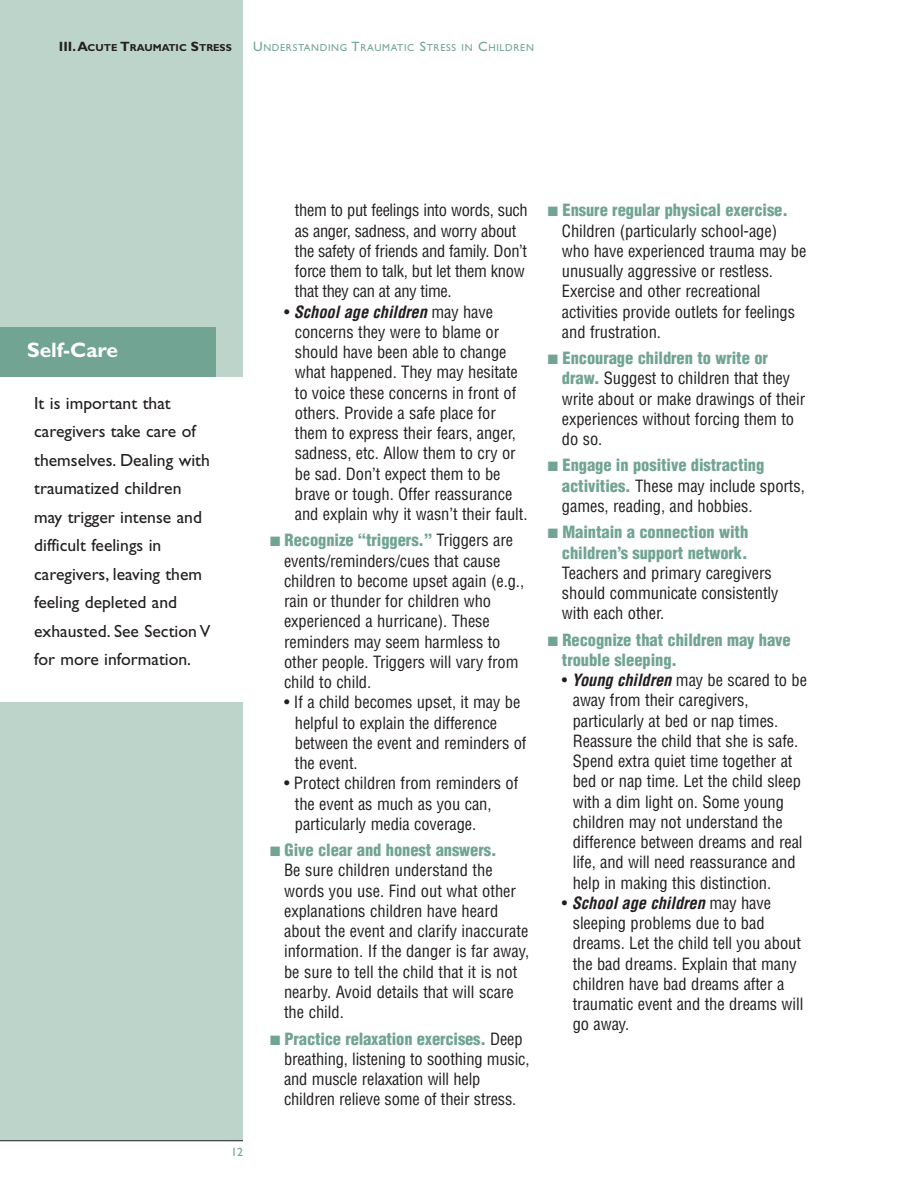
<style>
.page{position:relative;width:918px;height:1188px;background:#fff}
.page>*{position:absolute;margin:0;border:0;box-sizing:border-box;transform-origin:0 0}
.t1{font:700 21px "Gill Sans";color:#fff}
.t2{font:17.7px/28.5px "Gill Sans";color:#231f20}
.t3{font:condensed 16.5px/20.2px "Helvetica";letter-spacing:-.005em;color:#231f20}
.t4{font:900 condensed 16.5px/20.2px "Helvetica";letter-spacing:-.005em;color:#71a492;text-align:right}
.t5{font:12px "Gill Sans";color:#71a492}
.t6{font:10.2px "Gill Sans";letter-spacing:.065em;color:#71a492}
.t7{font:700 10.2px "Gill Sans";color:#231f20}
.s1{font-size:13.5px}
.s2{font-weight:700;font-style:italic}
.s3{color:#71a492}
.s4{font-weight:900;color:#71a492}
</style>
<div class="page">
<div style="left:0;top:0;width:243px;height:1141px;background:#bdd4cb"></div>
<hr style="left:0;top:1140px;width:243px;height:1px;background:#231f20">
<div style="left:0;top:327px;width:216px;height:55px;background:#71a492"></div>
<div style="left:0;top:377px;width:247px;height:325px;background:#fff"></div>
<p class="t7" style="left:59px;top:44px;width:174px"><span class="s1">III.A</span>CUTE <span class="s1">T</span>RAUMATIC <span class="s1">S</span>TRESS</p>
<p class="t6" style="left:253px;top:44px;width:282px"><span class="s1">U</span>NDERSTANDING <span class="s1">T</span>RAUMATIC <span class="s1">S</span>TRESS IN <span class="s1">C</span>HILDREN</p>
<p class="t1" style="left:27px;top:342px;width:93px">Self-Care</p>
<p class="t2" style="left:34px;top:390px;width:178px">It is important that caregivers take care of themselves. Dealing with traumatized children may trigger intense and difficult feelings in caregivers, leaving them feeling depleted and exhausted. See Section V for more information.</p>
<p class="t5" style="left:231px;top:1147px;width:13px">12</p>
<p class="t3" style="left:295px;top:202px;width:235px">them to put feelings into words, such as anger, sadness, and worry about the safety of friends and family. Don’t force them to talk, but let them know that they can at any time.</p>
<p class="t3" style="left:295px;top:303px;width:234px;text-indent:-11px">• <span class="s2">School age children</span> may have concerns they were to blame or should have been able to change what happened. They may hesitate to voice these concerns in front of others. Provide a safe place for them to express their fears, anger, sadness, etc. Allow them to cry or be sad. Don’t expect them to be brave or tough. Offer reassurance and explain why it wasn’t their fault.</p>
<p class="t3" style="left:284px;top:532px;width:242px;text-indent:-14px"><span class="s3">■</span> <span class="s4">Recognize “triggers.”</span> Triggers are events/reminders/cues that cause children to become upset again (e.g., rain or thunder for children who experienced a hurricane). These reminders may seem harmless to other people. Triggers will vary from child to child.</p>
<p class="t3" style="left:295px;top:694px;width:233px;text-indent:-11px">• If a child becomes upset, it may be helpful to explain the difference between the event and reminders of the event.</p>
<p class="t3" style="left:295px;top:775px;width:225px;text-indent:-11px">• Protect children from reminders of the event as much as you can, particularly media coverage.</p>
<p class="t3" style="left:284px;top:841px;width:247px;text-indent:-14px"><span class="s3">■</span> <span class="s4">Give clear and honest answers.<br></span>Be sure children understand the words you use. Find out what other explanations children have heard about the event and clarify inaccurate information. If the danger is far away, be sure to tell the child that it is not nearby. Avoid details that will scare the child.</p>
<p class="t3" style="left:284px;top:1030px;width:247px;text-indent:-14px"><span class="s3">■</span> <span class="s4">Practice relaxation exercises.</span> Deep breathing, listening to soothing music, and muscle relaxation will help children relieve some of their stress.</p>
<p class="t3" style="left:562px;top:202px;width:246px;text-indent:-14px"><span class="s3">■</span> <span class="s4">Ensure regular physical exercise.<br></span>Children (particularly school-age) who have experienced trauma may be unusually aggressive or restless.<br>Exercise and other recreational activities provide outlets for feelings and frustration.</p>
<p class="t3" style="left:562px;top:349px;width:245px;text-indent:-14px"><span class="s3">■</span> <span class="s4">Encourage children to write or draw.</span> Suggest to children that they write about or make drawings of their experiences without forcing them to do so.</p>
<p class="t3" style="left:562px;top:457px;width:244px;text-indent:-14px"><span class="s3">■</span> <span class="s4">Engage in positive distracting activities.</span> These may include sports, games, reading, and hobbies.</p>
<p class="t4" style="left:548px;top:524px;width:202px">■ Maintain a connection with children’s support network.</p>
<p class="t3" style="left:562px;top:564px;width:218px">Teachers and primary caregivers should communicate consistently with each other.</p>
<p class="t4" style="left:562px;top:631px;width:230px;text-align:left;text-indent:-14px">■ Recognize that children may have trouble sleeping.</p>
<p class="t3" style="left:573px;top:671px;width:236px;text-indent:-11px">• <span class="s2">Young children</span> may be scared to be away from their caregivers, particularly at bed or nap times.<br>Reassure the child that she is safe.<br>Spend extra quiet time together at bed or nap time. Let the child sleep with a dim light on. Some young children may not understand the difference between dreams and real life, and will need reassurance and help in making this distinction.</p>
<p class="t3" style="left:573px;top:894px;width:232px;text-indent:-11px">• <span class="s2">School age children</span> may have sleeping problems due to bad dreams. Let the child tell you about the bad dreams. Explain that many children have bad dreams after a traumatic event and the dreams will go away.</p>
</div>
